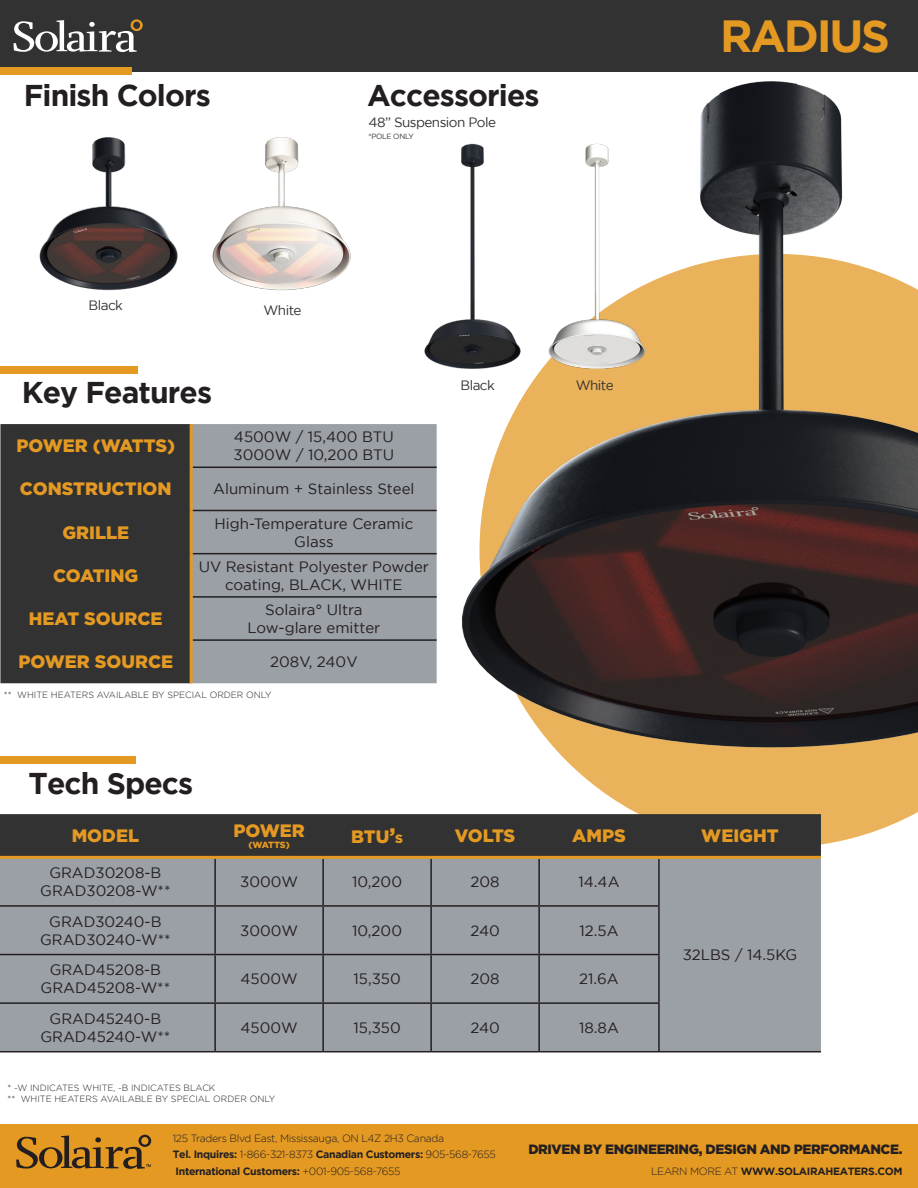
<style>
.page{position:relative;width:918px;height:1188px;background:#fff}
.page>*{position:absolute;margin:0;border:0;box-sizing:border-box;transform-origin:0 0}
.t1{font:700 45px "Gotham";letter-spacing:-.05em;color:#e49923}
.t2{font:700 30px "Gotham";letter-spacing:-.03em;color:#231f20}
.t3{font:900 18px "Gotham";color:#e49923}
.t4{font:15px/18px "Gotham";color:#231f20;text-align:center}
.t5{font:900 13.5px "Gotham";letter-spacing:-.03em;color:#231f20}
.t6{font:13.5px "Gotham";letter-spacing:-.04em;color:#323232}
.t7{font:700 10.5px "Gotham";letter-spacing:-.03em;color:#231f20}
.t8{font:300 10.5px "Gotham";letter-spacing:-.03em;color:#231f20}
.t9{font:300 9px "Gotham";color:#231f20}
.t10{font:900 9px "Gotham";letter-spacing:-.05em;color:#e49923}
.t11{font:7.5px "Gotham";letter-spacing:-.04em;color:#323232}
.s1{font-size:21px}
.s2{font-size:12px}
.s3{font-weight:300}
</style>
<div class="page">
<svg style="left:610px;top:797px;width:308px;height:48px;fill:#eab25a"></svg>
<div style="left:0;top:424px;width:190px;height:259px;background:#323232"></div>
<div style="left:193px;top:424px;width:244px;height:259px;background:#9b9fa6"></div>
<hr style="left:193px;top:467px;width:244px;height:1px;background:#231f20">
<hr style="left:193px;top:510px;width:244px;height:1px;background:#231f20">
<hr style="left:193px;top:553px;width:244px;height:1px;background:#231f20">
<hr style="left:193px;top:596px;width:244px;height:2px;background:#231f20">
<hr style="left:193px;top:639px;width:244px;height:2px;background:#231f20">
<hr style="left:190px;top:424px;width:3px;height:43px;background:#e49923">
<hr style="left:190px;top:467px;width:3px;height:43px;background:#e49923">
<hr style="left:190px;top:510px;width:3px;height:44px;background:#e49923">
<hr style="left:190px;top:554px;width:3px;height:43px;background:#e49923">
<hr style="left:190px;top:597px;width:3px;height:43px;background:#e49923">
<hr style="left:190px;top:640px;width:3px;height:43px;background:#e49923">
<div style="left:0;top:0;width:918px;height:71px;background:#323232"></div>
<div style="left:0;top:68px;width:132px;height:7px;background:#e49923"></div>
<svg style="left:14px;top:19px;width:129px;height:33px"></svg>
<div style="left:0;top:366px;width:138px;height:8px;background:#e49923"></div>
<div style="left:0;top:814px;width:821px;height:42px;background:#323232"></div>
<div style="left:0;top:859px;width:821px;height:192px;background:#9b9fa6"></div>
<hr style="left:214px;top:859px;width:2px;height:46px;background:#231f20">
<hr style="left:322px;top:859px;width:2px;height:46px;background:#231f20">
<hr style="left:430px;top:859px;width:2px;height:46px;background:#231f20">
<hr style="left:538px;top:859px;width:2px;height:46px;background:#231f20">
<hr style="left:658px;top:859px;width:2px;height:46px;background:#231f20">
<hr style="left:0;top:905px;width:215px;height:2px;background:#231f20">
<hr style="left:215px;top:905px;width:108px;height:2px;background:#231f20">
<hr style="left:214px;top:907px;width:2px;height:47px;background:#231f20">
<hr style="left:323px;top:905px;width:108px;height:2px;background:#231f20">
<hr style="left:322px;top:907px;width:2px;height:47px;background:#231f20">
<hr style="left:431px;top:905px;width:108px;height:2px;background:#231f20">
<hr style="left:430px;top:907px;width:2px;height:47px;background:#231f20">
<hr style="left:539px;top:905px;width:121px;height:2px;background:#231f20">
<hr style="left:538px;top:907px;width:2px;height:47px;background:#231f20">
<hr style="left:658px;top:907px;width:2px;height:47px;background:#231f20">
<hr style="left:0;top:954px;width:215px;height:1px;background:#231f20">
<hr style="left:215px;top:954px;width:108px;height:1px;background:#231f20">
<hr style="left:214px;top:955px;width:2px;height:47px;background:#231f20">
<hr style="left:323px;top:954px;width:108px;height:1px;background:#231f20">
<hr style="left:322px;top:955px;width:2px;height:47px;background:#231f20">
<hr style="left:431px;top:954px;width:108px;height:1px;background:#231f20">
<hr style="left:430px;top:955px;width:2px;height:47px;background:#231f20">
<hr style="left:539px;top:954px;width:121px;height:1px;background:#231f20">
<hr style="left:538px;top:955px;width:2px;height:47px;background:#231f20">
<hr style="left:658px;top:955px;width:2px;height:47px;background:#231f20">
<hr style="left:0;top:1002px;width:215px;height:2px;background:#231f20">
<hr style="left:215px;top:1002px;width:108px;height:2px;background:#231f20">
<hr style="left:214px;top:1004px;width:2px;height:47px;background:#231f20">
<hr style="left:323px;top:1002px;width:108px;height:2px;background:#231f20">
<hr style="left:322px;top:1004px;width:2px;height:47px;background:#231f20">
<hr style="left:431px;top:1002px;width:108px;height:2px;background:#231f20">
<hr style="left:430px;top:1004px;width:2px;height:47px;background:#231f20">
<hr style="left:539px;top:1002px;width:121px;height:2px;background:#231f20">
<hr style="left:538px;top:1004px;width:2px;height:47px;background:#231f20">
<hr style="left:658px;top:1004px;width:2px;height:47px;background:#231f20">
<hr style="left:0;top:1051px;width:215px;height:1px;background:#231f20">
<hr style="left:215px;top:1051px;width:108px;height:1px;background:#231f20">
<hr style="left:323px;top:1051px;width:108px;height:1px;background:#231f20">
<hr style="left:431px;top:1051px;width:108px;height:1px;background:#231f20">
<hr style="left:539px;top:1051px;width:120px;height:1px;background:#231f20">
<hr style="left:659px;top:1051px;width:162px;height:1px;background:#231f20">
<hr style="left:0;top:856px;width:215px;height:3px;background:#e49923">
<hr style="left:215px;top:856px;width:108px;height:3px;background:#e49923">
<hr style="left:323px;top:856px;width:108px;height:3px;background:#e49923">
<hr style="left:431px;top:856px;width:108px;height:3px;background:#e49923">
<hr style="left:539px;top:856px;width:120px;height:3px;background:#e49923">
<hr style="left:659px;top:856px;width:162px;height:3px;background:#e49923">
<div style="left:0;top:756px;width:136px;height:8px;background:#e49923"></div>
<img style="left:462px;top:81px;width:456px;height:716px">
<div style="left:0;top:1124px;width:918px;height:64px;background:#e49923"></div>
<svg style="left:16px;top:1135px;width:135px;height:34px"></svg>
<img style="left:543px;top:143px;width:118px;height:231px">
<img style="left:424px;top:143px;width:119px;height:231px">
<img style="left:39px;top:137px;width:312px;height:154px">
<p class="t2" style="left:24px;top:78px;width:189px">Finish Colors</p>
<p class="t6" style="left:89px;top:298px;width:36px">Black</p>
<p class="t6" style="left:263px;top:302px;width:39px">White</p>
<p class="t2" style="left:367px;top:78px;width:174px">Accessories</p>
<p class="t6" style="left:369px;top:114px;width:129px">48” Suspension Pole</p>
<p class="t11" style="left:369px;top:133px;width:47px">*POLE ONLY</p>
<p class="t2" style="left:22px;top:375px;width:192px">Key Features</p>
<p class="t3" style="left:16px;top:435px;width:160px">POWER (WATTS)</p>
<p class="t4" style="left:234px;top:428px;width:161px">4500W / 15,400 BTU</p>
<p class="t4" style="left:234px;top:446px;width:162px">3000W / 10,200 BTU</p>
<p class="t3" style="left:20px;top:479px;width:153px">CONSTRUCTION</p>
<p class="t4" style="left:213px;top:480px;width:203px">Aluminum + Stainless Steel</p>
<p class="t3" style="left:62px;top:522px;width:68px">GRILLE</p>
<p class="t4" style="left:215px;top:514px;width:200px">High-Temperature Ceramic<br>Glass</p>
<p class="t3" style="left:53px;top:565px;width:87px">COATING</p>
<p class="t4" style="left:199px;top:557px;width:232px">UV Resistant Polyester Powder coating, BLACK, WHITE</p>
<p class="t3" style="left:29px;top:608px;width:135px">HEAT SOURCE</p>
<p class="t4" style="left:265px;top:600px;width:99px">Solaira° Ultra</p>
<p class="t4" style="left:247px;top:618px;width:134px">Low-glare emitter</p>
<p class="t3" style="left:18px;top:651px;width:156px">POWER SOURCE</p>
<p class="t4" style="left:270px;top:653px;width:89px">208V, 240V</p>
<p class="t9" style="left:4px;top:690px;width:269px">** WHITE HEATERS AVAILABLE BY SPECIAL ORDER ONLY</p>
<p class="t6" style="left:460px;top:378px;width:36px">Black</p>
<p class="t6" style="left:576px;top:378px;width:39px">White</p>
<p class="t1" style="left:720px;top:10px;width:171px">RADIUS</p>
<p class="t2" style="left:29px;top:766px;width:166px">Tech Specs</p>
<p class="t3" style="left:72px;top:826px;width:69px">MODEL</p>
<p class="t3" style="left:233px;top:820px;width:73px">POWER</p>
<p class="t10" style="left:249px;top:839px;width:43px">(WATTS)</p>
<p class="t3" style="left:351px;top:827px;width:54px">BTU<span class="s1">’</span><span class="s2">S</span></p>
<p class="t3" style="left:455px;top:826px;width:62px">VOLTS</p>
<p class="t3" style="left:572px;top:826px;width:55px">AMPS</p>
<p class="t3" style="left:701px;top:826px;width:79px">WEIGHT</p>
<p class="t4" style="left:49px;top:864px;width:114px">GRAD30208-B</p>
<p class="t4" style="left:40px;top:882px;width:132px">GRAD30208-W**</p>
<p class="t4" style="left:49px;top:912px;width:114px">GRAD30240-B</p>
<p class="t4" style="left:40px;top:930px;width:132px">GRAD30240-W**</p>
<p class="t4" style="left:50px;top:961px;width:113px">GRAD45208-B</p>
<p class="t4" style="left:41px;top:979px;width:131px">GRAD45208-W**</p>
<p class="t4" style="left:50px;top:1009px;width:113px">GRAD45240-B</p>
<p class="t4" style="left:41px;top:1027px;width:131px">GRAD45240-W**</p>
<p class="t4" style="left:240px;top:873px;width:59px">3000W</p>
<p class="t4" style="left:352px;top:873px;width:51px">10,200</p>
<p class="t4" style="left:471px;top:873px;width:31px">208</p>
<p class="t4" style="left:579px;top:873px;width:43px">14.4A</p>
<p class="t4" style="left:240px;top:921px;width:59px">3000W</p>
<p class="t4" style="left:352px;top:921px;width:51px">10,200</p>
<p class="t4" style="left:470px;top:921px;width:31px">240</p>
<p class="t4" style="left:580px;top:921px;width:41px">12.5A</p>
<p class="t4" style="left:240px;top:970px;width:59px">4500W</p>
<p class="t4" style="left:354px;top:970px;width:49px">15,350</p>
<p class="t4" style="left:471px;top:970px;width:31px">208</p>
<p class="t4" style="left:579px;top:970px;width:41px">21.6A</p>
<p class="t4" style="left:240px;top:1018px;width:59px">4500W</p>
<p class="t4" style="left:354px;top:1018px;width:49px">15,350</p>
<p class="t4" style="left:470px;top:1018px;width:31px">240</p>
<p class="t4" style="left:579px;top:1018px;width:41px">18.8A</p>
<p class="t4" style="left:683px;top:945px;width:116px">32LBS / 14.5KG</p>
<p class="t9" style="left:8px;top:1083px;width:209px">* -W INDICATES WHITE, -B INDICATES BLACK</p>
<p class="t9" style="left:8px;top:1094px;width:269px">** WHITE HEATERS AVAILABLE BY SPECIAL ORDER ONLY</p>
<p class="t8" style="left:173px;top:1132px;width:273px">125 Traders Blvd East, Mississauga, ON L4Z 2H3 Canada</p>
<p class="t7" style="left:173px;top:1148px;width:325px">Tel. Inquires: <span class="s3">1-866-321-8373</span> Canadian Customers: <span class="s3">905-568-7655</span></p>
<p class="t7" style="left:176px;top:1165px;width:227px">International Customers: <span class="s3">+001-905-568-7655</span></p>
<p class="t5" style="left:528px;top:1142px;width:376px">DRIVEN BY ENGINEERING, DESIGN AND PERFORMANCE.</p>
<p class="t7" style="left:651px;top:1166px;width:253px"><span class="s3">LEARN MORE AT</span> WWW.SOLAIRAHEATERS.COM</p>
</div>
